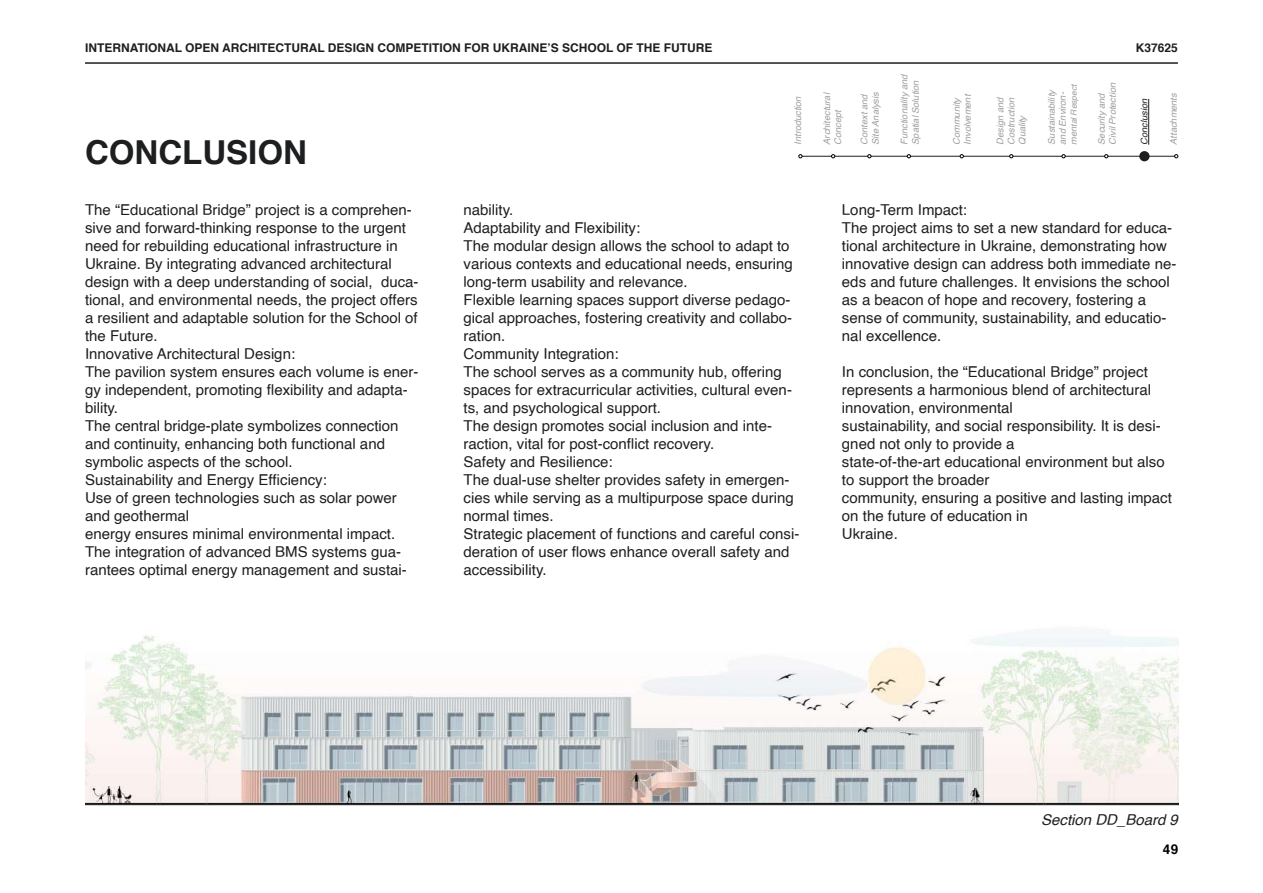
<style>
.page{position:relative;width:1263px;height:893px;background:#fff}
.page>*{position:absolute;margin:0;border:0;box-sizing:border-box;transform-origin:0 0}
.t1{font:700 33px "Helvetica";color:#1d1e1f}
.t2{font:15px/18px "Helvetica";color:#1d1e1f}
.t3{font:15px "Helvetica 2";color:#1d1e1f}
.t4{font:italic 15px "Helvetica";color:#1d1e1f}
.t5{font:700 13.5px "Helvetica";color:#000}
.t6{font:700 12px "Helvetica";color:#1d1e1f}
.t7{font:italic 9.3px/11.1px "Helvetica";color:#9e9e9e}
.t8{font:italic 9.3px "Helvetica";color:#1d1e1f}
.t9{font:italic 8.4px "Helvetica";color:#9e9e9e}
.s1{font-family:"Helvetica"}
.s2{font-size:9.3px}
</style>
<div class="page">
<hr style="left:85px;top:62px;width:1093px;height:2px;background:#1d1e1f">
<div style="left:1139px;top:151px;width:10px;height:10px;background:#1d1e1f;border-radius:50%"></div>
<hr style="left:799px;top:156px;width:377px;height:1px;background:#1d1e1f">
<svg style="left:798px;top:154px;width:4px;height:4px"></svg>
<svg style="left:831px;top:154px;width:4px;height:4px"></svg>
<svg style="left:867px;top:154px;width:4px;height:4px"></svg>
<svg style="left:907px;top:154px;width:4px;height:4px"></svg>
<svg style="left:960px;top:154px;width:4px;height:4px"></svg>
<svg style="left:1062px;top:154px;width:3px;height:4px"></svg>
<svg style="left:1009px;top:154px;width:4px;height:4px"></svg>
<svg style="left:1104px;top:154px;width:4px;height:4px"></svg>
<svg style="left:1174px;top:154px;width:4px;height:4px"></svg>
<hr style="left:1148px;top:99px;width:1px;height:46px;background:#1d1e1f">
<img style="left:85px;top:630px;width:1093px;height:175px">
<p class="t6" style="left:85px;top:38px;width:629px">INTERNATIONAL OPEN ARCHITECTURAL DESIGN COMPETITION FOR UKRAINE’S SCHOOL OF THE FUTURE</p>
<p class="t6" style="left:1136px;top:38px;width:44px">K37625</p>
<h1 class="t1" style="left:85px;top:125px;width:223px">CONCLUSION</h1>
<p class="t2" style="left:85px;top:202px;width:335px">The “Educational Bridge” project is a comprehen&shy;sive and forward-thinking response to the urgent need for rebuilding educational infrastructure in Ukraine. By integrating advanced architectural design with a deep understanding of social, duca&shy;tional, and environmental needs, the project offers a resilient and adaptable solution for the School of the Future.<br>Innovative Architectural Design:<br>The pavilion system ensures each volume is ener-</p>
<p class="t3" style="left:85px;top:379px;width:324px">gy independent, promoting flexibility and adapta<span class="s1">-</span></p>
<p class="t2" style="left:85px;top:400px;width:315px">bility.<br>The central bridge-plate symbolizes connection and continuity, enhancing both functional and symbolic aspects of the school.</p>
<p class="t3" style="left:85px;top:469px;width:243px">Sustainability and Energy Efficiency:</p>
<p class="t2" style="left:85px;top:490px;width:323px">Use of green technologies such as solar power and geothermal<br>energy ensures minimal environmental impact.<br>The integration of advanced BMS systems gua&shy;rantees optimal energy management and sustai-</p>
<p class="t7" style="left:899px;top:145px;width:72px;rotate:-90deg">Functionality and<br>Spatial Solution</p>
<p class="t7" style="left:951px;top:145px;width:52px;rotate:-90deg">Community<br>Involvement</p>
<p class="t7" style="left:1096px;top:145px;width:63px;rotate:-90deg">Security and<br>Civil Protection</p>
<p class="t7" style="left:792px;top:145px;width:50px;rotate:-90deg">Introduction</p>
<p class="t7" style="left:821px;top:145px;width:54px;rotate:-90deg">Architectural<br>Concept</p>
<p class="t7" style="left:859px;top:145px;width:54px;rotate:-90deg">Context and<br>Site Analysis</p>
<p class="t7" style="left:995px;top:145px;width:49px;text-align:justify;rotate:-90deg">Design and Costruction Quality</p>
<p class="t7" style="left:1046px;top:145px;width:57px;rotate:-90deg">Sustainability and Environ-</p>
<p class="t9" style="left:1067px;top:145px;width:62px;rotate:-90deg"><span class="s2">men</span>tal Respect</p>
<p class="t8" style="left:1137px;top:145px;width:47px;rotate:-90deg">Conclusion</p>
<p class="t7" style="left:1168px;top:145px;width:53px;rotate:-90deg">Attachments</p>
<p class="t2" style="left:463px;top:202px;width:331px">nability.<br>Adaptability and Flexibility:<br>The modular design allows the school to adapt to various contexts and educational needs, ensuring long-term usability and relevance.<br>Flexible learning spaces support diverse pedago&shy;gical approaches, fostering creativity and collabo&shy;ration.<br>Community Integration:<br>The school serves as a community hub, offering spaces for extracurricular activities, cultural even&shy;ts, and psychological support.<br>The design promotes social inclusion and inte-</p>
<p class="t3" style="left:463px;top:433px;width:252px">raction, vital for post-conflict recovery.</p>
<p class="t2" style="left:463px;top:454px;width:337px">Safety and Resilience:<br>The dual-use shelter provides safety in emergen&shy;cies while serving as a multipurpose space during normal times.<br>Strategic placement of functions and careful consi-</p>
<p class="t3" style="left:463px;top:541px;width:327px">deration of user flows enhance overall safety and</p>
<p class="t2" style="left:463px;top:562px;width:85px">accessibility.</p>
<p class="t2" style="left:842px;top:202px;width:336px">Long-Term Impact:<br>The project aims to set a new standard for educa&shy;tional architecture in Ukraine, demonstrating how innovative design can address both immediate ne&shy;eds and future challenges. It envisions the school as a beacon of hope and recovery, fostering a sense of community, sustainability, and educatio&shy;nal excellence.</p>
<p class="t2" style="left:842px;top:364px;width:331px">In conclusion, the “Educational Bridge” project represents a harmonious blend of architectural innovation, environmental<br>sustainability, and social responsibility. It is desi&shy;gned not only to provide a<br>state-of-the-art educational environment but also to support the broader<br>community, ensuring a positive and lasting impact on the future of education in<br>Ukraine.</p>
<p class="t4" style="left:1041px;top:808px;width:138px">Section DD_Board 9</p>
<p class="t5" style="left:1163px;top:839px;width:17px">49</p>
</div>
